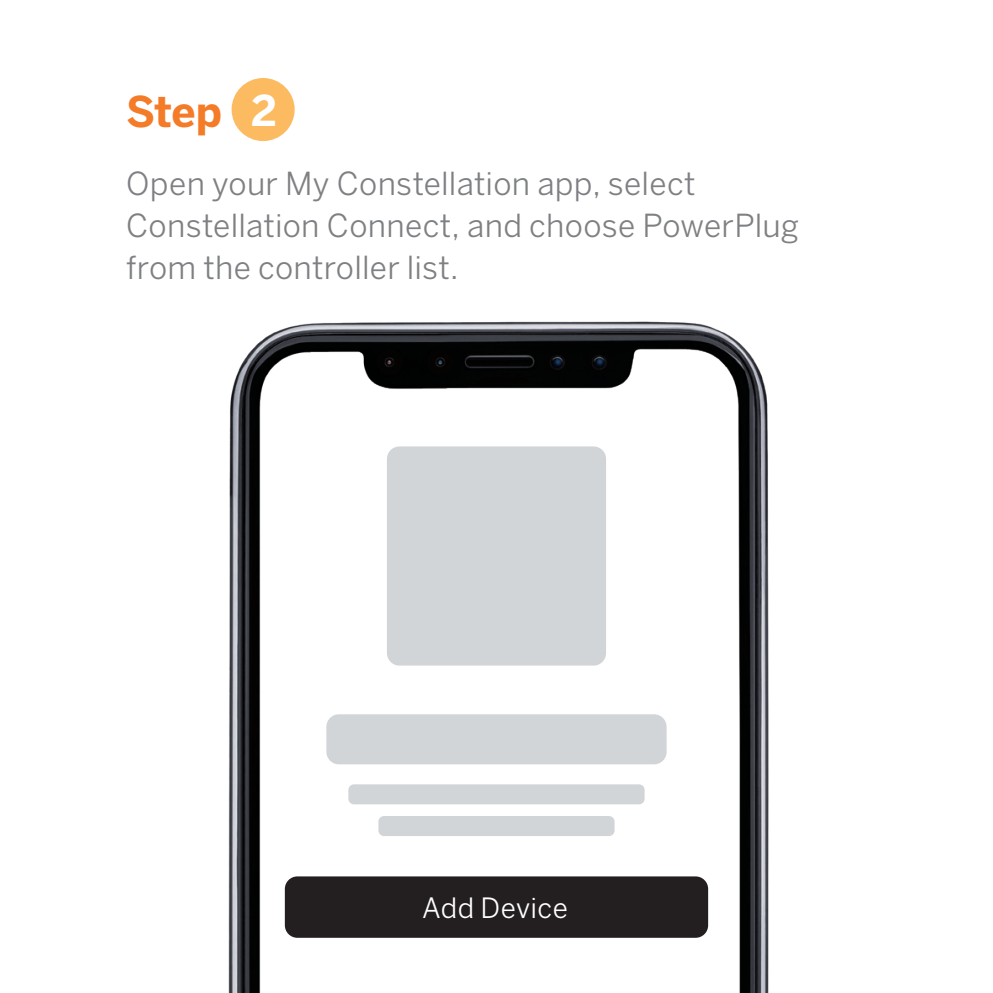
<style>
.page{position:relative;width:993px;height:993px;background:#fff}
.page>*{position:absolute;margin:0;border:0;box-sizing:border-box;transform-origin:0 0}
.t1{font:700 42px "Benton Sans";color:#f47b28}
.t2{font:31.5px/42px "Benton Sans";letter-spacing:.01em;color:#7e8083}
.t3{font:27.65px "Benton Sans";letter-spacing:.015em;color:#fff}
.s1{color:#fff}
</style>
<div class="page">
<div style="left:231px;top:78px;width:63px;height:63px;background:#fcba61;border-radius:50%"></div>
<img style="left:228px;top:321px;width:541px;height:671px">
<div style="left:387px;top:446px;width:219px;height:219px;background:#d2d5d7;border-radius:12px"></div>
<div style="left:326px;top:714px;width:340px;height:50px;background:#d2d5d7;border-radius:12px"></div>
<div style="left:285px;top:876px;width:423px;height:61px;background:#231f20;border-radius:12px"></div>
<div style="left:348px;top:784px;width:296px;height:20px;background:#d2d5d7;border-radius:6px"></div>
<div style="left:378px;top:815px;width:236px;height:20px;background:#d2d5d7;border-radius:6px"></div>
<h1 class="t1" style="left:126px;top:87px;width:152px">Step <span class="s1">2</span></h1>
<p class="t2" style="left:126px;top:162px;width:674px">Open your My Constellation app, select<br>Constellation Connect, and choose PowerPlug from the controller list.</p>
<p class="t3" style="left:422px;top:891px;width:147px">Add Device</p>
</div>
